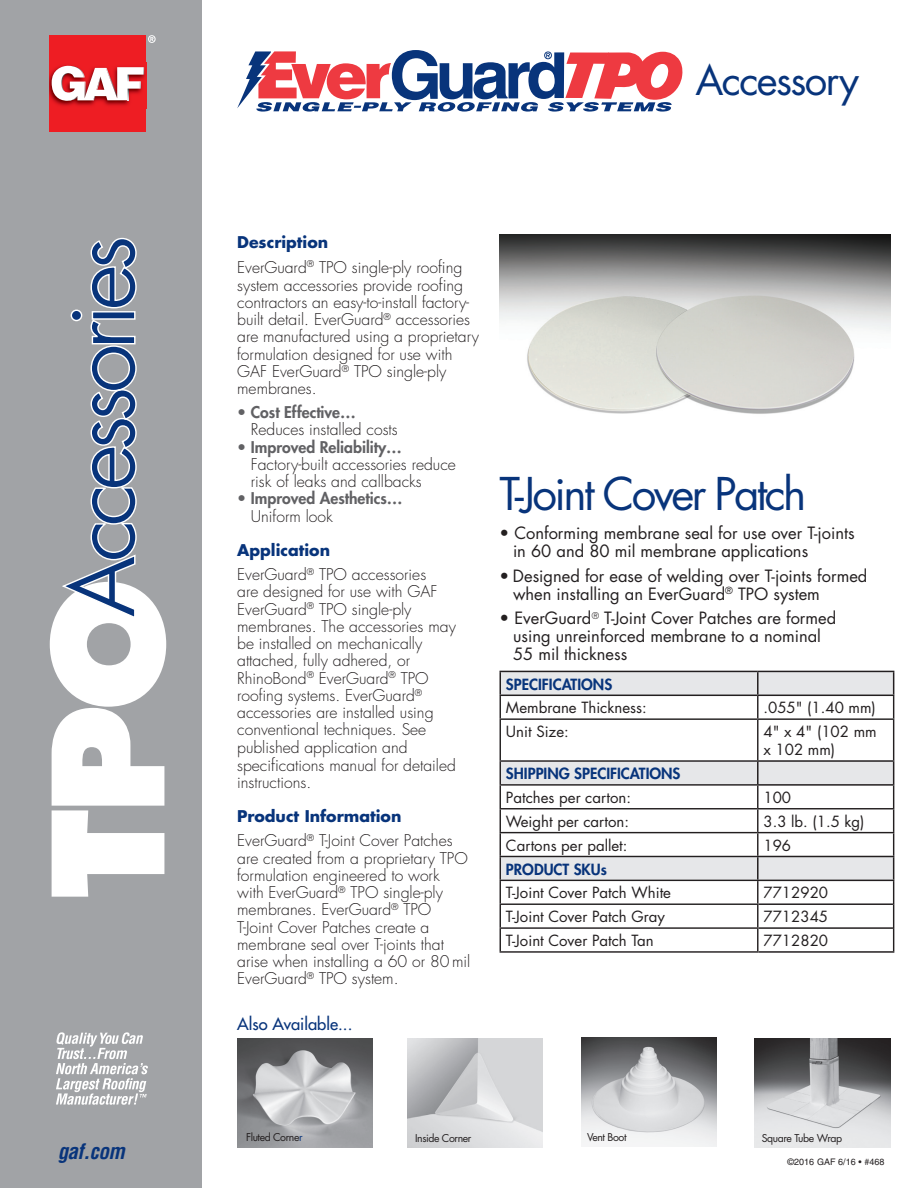
<style>
.page{position:relative;width:918px;height:1188px;background:#fff}
.page>*{position:absolute;margin:0;border:0;box-sizing:border-box;transform-origin:0 0}
.t1{font:90.15px "Futura";letter-spacing:-.08em;color:#08347b}
.t2{font:43.95px "Futura";letter-spacing:-.06em;color:#08347b}
.t3{font:40.2px "Futura";letter-spacing:-.04em;color:#08347b}
.t4{font:italic 700 condensed 21px "Helvetica LT Std";letter-spacing:-.02em;color:#08347b}
.t5{font:16.5px/18px "Futura";color:#231f20}
.t6{font:16.5px "Futura";color:#08347b}
.t7{font:300 15.75px/17.2px "Futura";color:#231f20}
.t8{font:700 15.75px "Futura";color:#08347b}
.t9{font:800 15.75px/17.2px "Futura";color:#616164}
.t10{font:15px/18px "Futura Std";color:#231f20}
.t11{font:800 15px "Futura Std";color:#08347b}
.t12{font:10.5px "Futura";letter-spacing:-.04em;color:#231f20}
.t13{font:9px "Helvetica LT Std";color:#231f20}
.s1{font-weight:800;font-size:149.7px;color:#fff}
.s2{font-size:16.5px}
.s3{font-weight:800;color:#616164}
.s4{font-weight:300;color:#231f20}
.s5{color:#08347b}
</style>
<div class="page">
<img style="left:500px;top:234px;width:391px;height:180px">
<img style="left:408px;top:1038px;width:135px;height:109px">
<img style="left:755px;top:1038px;width:136px;height:109px">
<svg style="left:501px;top:672px;width:392px;height:208px"></svg>
<svg style="left:757px;top:696px;width:1px;height:22px"></svg>
<hr style="left:500px;top:718px;width:258px;height:2px;background:#231f20">
<hr style="left:500px;top:720px;width:1px;height:40px;background:#231f20">
<hr style="left:758px;top:718px;width:136px;height:2px;background:#231f20">
<hr style="left:757px;top:720px;width:1px;height:40px;background:#231f20">
<hr style="left:893px;top:720px;width:1px;height:40px;background:#231f20">
<hr style="left:500px;top:760px;width:257px;height:2px;background:#231f20">
<hr style="left:500px;top:784px;width:257px;height:2px;background:#231f20">
<hr style="left:500px;top:808px;width:258px;height:1px;background:#231f20">
<hr style="left:758px;top:808px;width:136px;height:1px;background:#231f20">
<hr style="left:500px;top:832px;width:258px;height:1px;background:#231f20">
<hr style="left:758px;top:832px;width:136px;height:1px;background:#231f20">
<svg style="left:757px;top:786px;width:1px;height:70px"></svg>
<hr style="left:500px;top:856px;width:257px;height:1px;background:#231f20">
<hr style="left:500px;top:880px;width:257px;height:1px;background:#231f20">
<hr style="left:500px;top:904px;width:258px;height:1px;background:#231f20">
<hr style="left:500px;top:927px;width:258px;height:2px;background:#231f20">
<svg style="left:500px;top:762px;width:1px;height:189px"></svg>
<svg style="left:757px;top:881px;width:1px;height:70px"></svg>
<hr style="left:500px;top:951px;width:258px;height:2px;background:#231f20">
<hr style="left:500px;top:671px;width:258px;height:1px;background:#231f20">
<svg style="left:500px;top:672px;width:1px;height:46px"></svg>
<hr style="left:500px;top:695px;width:258px;height:1px;background:#231f20">
<hr style="left:758px;top:671px;width:136px;height:1px;background:#231f20">
<hr style="left:757px;top:672px;width:2px;height:23px;background:#231f20">
<svg style="left:893px;top:672px;width:1px;height:46px"></svg>
<hr style="left:758px;top:695px;width:136px;height:1px;background:#231f20">
<hr style="left:757px;top:760px;width:137px;height:2px;background:#231f20">
<hr style="left:757px;top:762px;width:2px;height:22px;background:#231f20">
<hr style="left:757px;top:784px;width:137px;height:2px;background:#231f20">
<hr style="left:757px;top:856px;width:137px;height:1px;background:#231f20">
<hr style="left:757px;top:857px;width:2px;height:23px;background:#231f20">
<svg style="left:893px;top:762px;width:1px;height:189px"></svg>
<hr style="left:757px;top:880px;width:137px;height:1px;background:#231f20">
<hr style="left:758px;top:903px;width:135px;height:2px;background:#231f20">
<hr style="left:758px;top:927px;width:135px;height:2px;background:#231f20">
<hr style="left:758px;top:951px;width:136px;height:2px;background:#231f20">
<svg style="left:237px;top:50px;width:445px;height:62px"></svg>
<img style="left:237px;top:1038px;width:135px;height:109px">
<img style="left:581px;top:1038px;width:135px;height:109px">
<div style="left:0;top:0;width:202px;height:1188px;background:#a1a3a6"></div>
<svg style="left:148px;top:35px;width:8px;height:8px"></svg>
<div style="left:50px;top:35px;width:96px;height:97px;background:#ee1d23"></div>
<img style="left:50px;top:65px;width:96px;height:41px">
<svg style="left:52px;top:66px;width:92px;height:35px;background:#e5a3a6"></svg>
<svg style="left:56px;top:1032px;width:92px;height:73px"></svg>
<svg style="left:62px;top:237px;width:75px;height:382px"></svg>
<p class="t1" style="left:40px;top:898px;width:664px;rotate:-90deg"><span class="s1">TPO</span>Accessories</p>
<p class="t4" style="left:58px;top:1138px;width:69px">gaf.com</p>
<p class="t3" style="left:695px;top:52px;width:165px">Accessory</p>
<p class="t8" style="left:237px;top:231px;width:93px">Description</p>
<p class="t7" style="left:237px;top:258px;width:243px">EverGuard<sup>®</sup> TPO single-ply roo<span class="s2">fi</span>ng system accessories provide roo<span class="s2">fi</span>ng contractors an easy-to-install factory&shy;built detail. EverGuard<sup>®</sup> accessories are manufactured using a proprietary formulation designed for use with GAF EverGuard<sup>®</sup> TPO single-ply membranes.</p>
<p class="t7" style="left:251px;top:404px;width:148px;text-indent:-14px"><span class="s3">• Cost Effective…<br></span>Reduces installed costs</p>
<p class="t7" style="left:251px;top:438px;width:207px;text-indent:-14px"><span class="s3">• Improved Reliability…<br></span>Factory-built accessories reduce risk of leaks and callbacks</p>
<p class="t9" style="left:251px;top:490px;width:153px;text-indent:-14px">• Improved Aesthetics…<br><span class="s4">Uniform look</span></p>
<p class="t8" style="left:237px;top:539px;width:94px">Application</p>
<p class="t7" style="left:237px;top:566px;width:220px">EverGuard<sup>®</sup> TPO accessories<br>are designed for use with GAF<br>EverGuard<sup>®</sup> TPO single-ply membranes. The accessories may be installed on mechanically attached, fully adhered, or<br>RhinoBond<sup>®</sup> EverGuard<sup>®</sup> TPO roofing systems. EverGuard<sup>® </sup>accessories are installed using conventional techniques. See published application and speci<span class="s2">fi</span>cations manual for detailed instructions.</p>
<p class="t8" style="left:237px;top:806px;width:166px">Product Information</p>
<p class="t7" style="left:237px;top:832px;width:235px">EverGuard<sup>®</sup> T-Joint Cover Patches are created from a proprietary TPO formulation engineered to work<br>with EverGuard<sup>®</sup> TPO single-ply membranes. EverGuard<sup>®</sup> TPO<br>T-Joint Cover Patches create a membrane seal over T-joints that arise when installing a 60 or 80 mil<br>EverGuard<sup>®</sup> TPO system.</p>
<p class="t6" style="left:237px;top:1014px;width:117px">Also Available...</p>
<p class="t2" style="left:500px;top:463px;width:308px">T-Joint Cover Patch</p>
<p class="t5" style="left:513px;top:524px;width:343px;text-indent:-14px">• Conforming membrane seal for use over T-joints in 60 and 80 mil membrane applications</p>
<p class="t5" style="left:513px;top:566px;width:356px;text-indent:-14px">• Designed for ease of welding over T-joints formed when installing an EverGuard<sup>®</sup> TPO system</p>
<p class="t5" style="left:513px;top:609px;width:325px;text-indent:-13px">• EverGuard<sup>®</sup> T-Joint Cover Patches are formed using unreinforced membrane to a nominal<br>55 mil thickness</p>
<p class="t11" style="left:506px;top:675px;width:108px">SPECIFICATIONS</p>
<p class="t10" style="left:506px;top:699px;width:142px">Membrane Thickness:</p>
<p class="t10" style="left:764px;top:699px;width:114px">.055" (1.40 mm)</p>
<p class="t10" style="left:506px;top:723px;width:64px">Unit Size:</p>
<p class="t10" style="left:764px;top:723px;width:115px">4" x 4" (102 mm x 102 mm)</p>
<p class="t11" style="left:506px;top:764px;width:176px">SHIPPING SPECIFICATIONS</p>
<p class="t10" style="left:506px;top:789px;width:127px">Patches per carton:</p>
<p class="t10" style="left:764px;top:789px;width:29px">100</p>
<p class="t10" style="left:506px;top:813px;width:125px">Weight per carton:</p>
<p class="t10" style="left:764px;top:813px;width:103px">3.3 lb. (1.5 kg)</p>
<p class="t10" style="left:506px;top:836px;width:123px">Cartons per pallet:</p>
<p class="t10" style="left:764px;top:836px;width:29px">196</p>
<p class="t11" style="left:506px;top:860px;width:102px">PRODUCT SKUs</p>
<p class="t10" style="left:506px;top:884px;width:167px">T-Joint Cover Patch White</p>
<p class="t10" style="left:764px;top:884px;width:66px">7712920</p>
<p class="t10" style="left:506px;top:908px;width:160px">T-Joint Cover Patch Gray</p>
<p class="t10" style="left:764px;top:908px;width:66px">7712345</p>
<p class="t10" style="left:506px;top:932px;width:149px">T-Joint Cover Patch Tan</p>
<p class="t10" style="left:764px;top:932px;width:66px">7712820</p>
<p class="t12" style="left:246px;top:1130px;width:58px">Fluted Corne<span class="s5">r</span></p>
<p class="t12" style="left:587px;top:1130px;width:41px">Vent Boot</p>
<p class="t12" style="left:415px;top:1131px;width:58px">Inside Corner</p>
<p class="t12" style="left:762px;top:1131px;width:82px">Square Tube Wrap</p>
<p class="t13" style="left:788px;top:1157px;width:98px">©2016 GAF 6/16 • #468</p>
</div>
